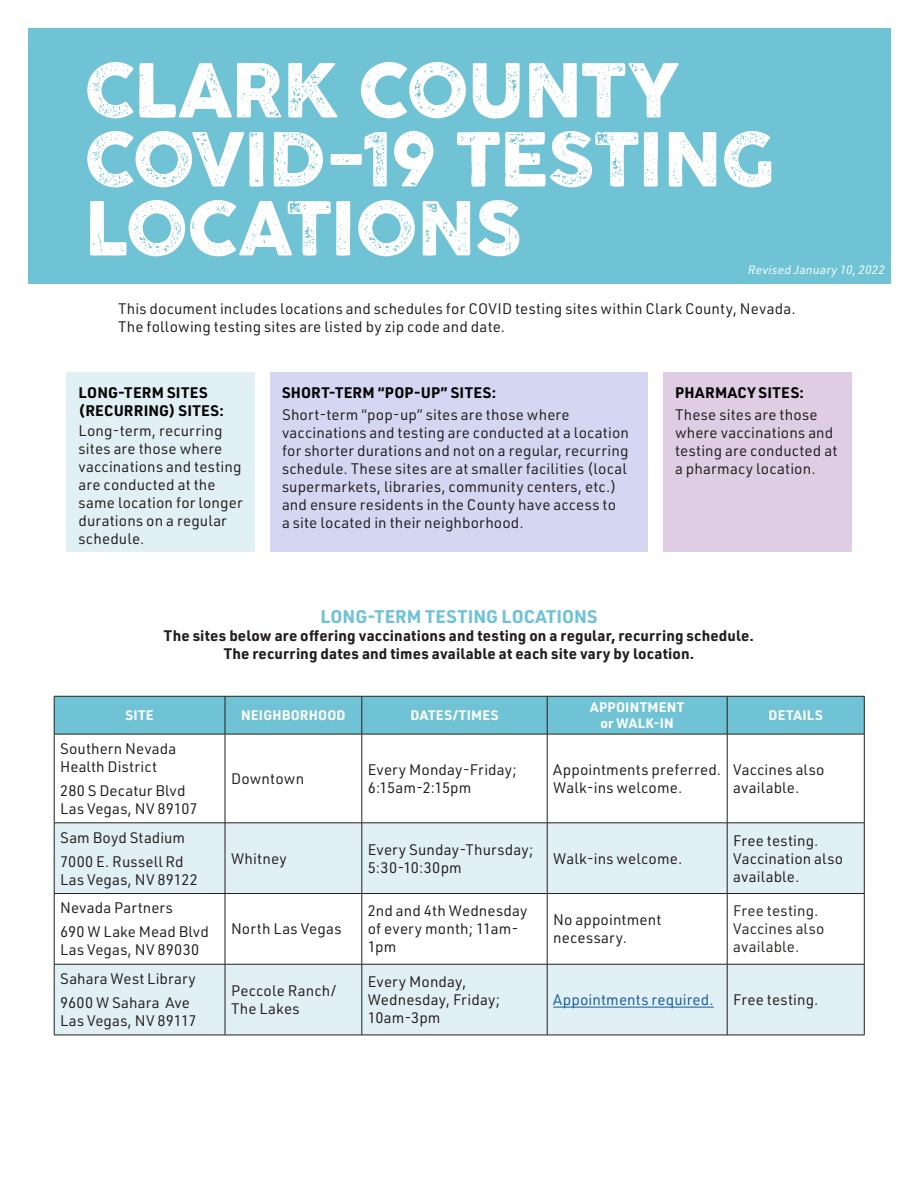
<style>
.page{position:relative;width:918px;height:1188px;background:#fff}
.page>*{position:absolute;margin:0;border:0;box-sizing:border-box;transform-origin:0 0}
.t1{font:72px "Cocogoose Pro Letterpress";letter-spacing:-.01em;color:#fff}
.t2{font:700 18px "URWDIN";letter-spacing:.015em;color:#6fc3d5}
.body{font:15px/18px "URWDIN";letter-spacing:.01em;color:#231f20}
.table_body{font:15px/18px "URWDIN";letter-spacing:.01em;color:#231f20}
.body_bold{font:700 15px "URWDIN";letter-spacing:.01em;color:#231f20}
.h2_intro{font:700 15px/18px "URWDIN";letter-spacing:.02em;color:#040503}
.t3{font:15px/18px "URWDIN";letter-spacing:.01em;color:#2e2926}
.t4{font:15px "URWDIN";letter-spacing:.01em;color:#175d9e}
.t5{font:700 13.5px/16.2px "URWDIN";letter-spacing:.015em;color:#fff;text-align:center}
.t6{font:italic 12px "URWDIN";letter-spacing:.02em;color:#fff}
</style>
<div class="page">
<div style="left:29px;top:28px;width:862px;height:256px;background:#6fc3d5"></div>
<div style="left:66px;top:372px;width:189px;height:180px;background:#e1f0f5"></div>
<div style="left:270px;top:372px;width:378px;height:180px;background:#d5d7f2"></div>
<div style="left:663px;top:372px;width:189px;height:180px;background:#dfcde3"></div>
<div style="left:55px;top:697px;width:809px;height:37px;background:#6fc3d5"></div>
<svg style="left:55px;top:735px;width:809px;height:88px"></svg>
<svg style="left:55px;top:824px;width:809px;height:211px;fill:#e1f0f5"></svg>
<hr style="left:54px;top:696px;width:171px;height:1px;background:#231f20">
<hr style="left:54px;top:696px;width:1px;height:38px;background:#231f20">
<hr style="left:225px;top:696px;width:137px;height:1px;background:#231f20">
<hr style="left:225px;top:696px;width:1px;height:38px;background:#231f20">
<hr style="left:362px;top:696px;width:185px;height:1px;background:#231f20">
<hr style="left:362px;top:696px;width:1px;height:38px;background:#231f20">
<hr style="left:547px;top:696px;width:180px;height:1px;background:#231f20">
<hr style="left:547px;top:696px;width:1px;height:38px;background:#231f20">
<hr style="left:727px;top:696px;width:137px;height:1px;background:#231f20">
<hr style="left:727px;top:696px;width:1px;height:38px;background:#231f20">
<hr style="left:864px;top:696px;width:1px;height:38px;background:#231f20">
<hr style="left:54px;top:734px;width:171px;height:1px;background:#231f20">
<hr style="left:54px;top:734px;width:1px;height:89px;background:#231f20">
<hr style="left:225px;top:734px;width:137px;height:1px;background:#231f20">
<hr style="left:225px;top:734px;width:1px;height:89px;background:#231f20">
<hr style="left:362px;top:734px;width:185px;height:1px;background:#231f20">
<hr style="left:362px;top:734px;width:1px;height:89px;background:#231f20">
<hr style="left:547px;top:734px;width:180px;height:1px;background:#231f20">
<hr style="left:547px;top:734px;width:1px;height:89px;background:#231f20">
<hr style="left:727px;top:734px;width:137px;height:1px;background:#231f20">
<hr style="left:727px;top:734px;width:1px;height:89px;background:#231f20">
<hr style="left:864px;top:734px;width:1px;height:89px;background:#231f20">
<hr style="left:54px;top:823px;width:171px;height:1px;background:#231f20">
<hr style="left:54px;top:823px;width:1px;height:70px;background:#231f20">
<hr style="left:225px;top:823px;width:137px;height:1px;background:#231f20">
<hr style="left:225px;top:823px;width:1px;height:70px;background:#231f20">
<hr style="left:362px;top:823px;width:185px;height:1px;background:#231f20">
<hr style="left:362px;top:823px;width:1px;height:70px;background:#231f20">
<hr style="left:547px;top:823px;width:180px;height:1px;background:#231f20">
<hr style="left:547px;top:823px;width:1px;height:70px;background:#231f20">
<hr style="left:727px;top:823px;width:137px;height:1px;background:#231f20">
<hr style="left:727px;top:823px;width:1px;height:70px;background:#231f20">
<hr style="left:864px;top:823px;width:1px;height:70px;background:#231f20">
<hr style="left:54px;top:893px;width:171px;height:1px;background:#231f20">
<hr style="left:54px;top:894px;width:1px;height:70px;background:#231f20">
<hr style="left:225px;top:893px;width:137px;height:1px;background:#231f20">
<hr style="left:225px;top:894px;width:1px;height:70px;background:#231f20">
<hr style="left:362px;top:893px;width:185px;height:1px;background:#231f20">
<hr style="left:362px;top:894px;width:1px;height:70px;background:#231f20">
<hr style="left:547px;top:893px;width:180px;height:1px;background:#231f20">
<hr style="left:547px;top:894px;width:1px;height:70px;background:#231f20">
<hr style="left:727px;top:893px;width:137px;height:1px;background:#231f20">
<hr style="left:727px;top:894px;width:1px;height:70px;background:#231f20">
<hr style="left:864px;top:894px;width:1px;height:70px;background:#231f20">
<hr style="left:54px;top:964px;width:171px;height:1px;background:#231f20">
<hr style="left:54px;top:964px;width:1px;height:71px;background:#231f20">
<hr style="left:225px;top:964px;width:137px;height:1px;background:#231f20">
<hr style="left:225px;top:964px;width:1px;height:71px;background:#231f20">
<hr style="left:362px;top:964px;width:185px;height:1px;background:#231f20">
<hr style="left:362px;top:964px;width:1px;height:71px;background:#231f20">
<hr style="left:547px;top:964px;width:180px;height:1px;background:#231f20">
<hr style="left:547px;top:964px;width:1px;height:71px;background:#231f20">
<hr style="left:727px;top:964px;width:137px;height:1px;background:#231f20">
<hr style="left:727px;top:964px;width:1px;height:71px;background:#231f20">
<hr style="left:864px;top:964px;width:1px;height:71px;background:#231f20">
<hr style="left:54px;top:1035px;width:171px;height:1px;background:#231f20">
<hr style="left:225px;top:1035px;width:137px;height:1px;background:#231f20">
<hr style="left:362px;top:1035px;width:185px;height:1px;background:#231f20">
<hr style="left:547px;top:1035px;width:180px;height:1px;background:#231f20">
<hr style="left:727px;top:1035px;width:137px;height:1px;background:#231f20">
<hr style="left:553px;top:1007px;width:161px;height:1px;background:#175d9e">
<h1 class="t1" style="left:85px;top:50px;width:597px">CLARK COUNTY</h1>
<h1 class="t1" style="left:85px;top:119px;width:692px">COVID-19 TESTING</h1>
<h1 class="t1" style="left:85px;top:188px;width:439px">LOCATIONS</h1>
<p class="t6" style="left:748px;top:262px;width:139px">Revised January 10, 2022</p>
<p class="body" style="left:118px;top:299px;width:679px">This document includes locations and schedules for COVID testing sites within Clark County, Nevada.<br>The following testing sites are listed by zip code and date.</p>
<h2 class="h2_intro" style="left:79px;top:383px;width:147px">LONG-TERM SITES (RECURRING) SITES:</h2>
<p class="body" style="left:79px;top:421px;width:166px">Long-term, recurring sites are those where vaccinations and testing are conducted at the same location for longer durations on a regular schedule.</p>
<h2 class="h2_intro" style="left:282px;top:383px;width:216px">SHORT-TERM “POP-UP” SITES:</h2>
<p class="body" style="left:282px;top:405px;width:349px">Short-term “pop-up” sites are those where vaccinations and testing are conducted at a location for shorter durations and not on a regular, recurring schedule. These sites are at smaller facilities (local supermarkets, libraries, community centers, etc.) and ensure residents in the County have access to<br>a site located in their neighborhood.</p>
<h2 class="h2_intro" style="left:675px;top:383px;width:131px">PHARMACY SITES:</h2>
<p class="body" style="left:675px;top:405px;width:164px">These sites are those where vaccinations and testing are conducted at a pharmacy location.</p>
<h2 class="t2" style="left:320px;top:604px;width:279px">LONG-TERM TESTING LOCATIONS</h2>
<h2 class="body_bold" style="left:164px;top:625px;width:592px">The sites below are offering vaccinations and testing on a regular, recurring schedule.</h2>
<p class="body_bold" style="left:224px;top:643px;width:472px">The recurring dates and times available at each site vary by location.</p>
<p class="t5" style="left:125px;top:707px;width:30px">SITE</p>
<p class="t5" style="left:241px;top:707px;width:106px">NEIGHBORHOOD</p>
<p class="t5" style="left:410px;top:707px;width:90px">DATES/TIMES</p>
<p class="t5" style="left:590px;top:698px;width:96px">APPOINTMENT or WALK-IN</p>
<p class="t5" style="left:769px;top:707px;width:56px">DETAILS</p>
<p class="table_body" style="left:60px;top:739px;width:118px">Southern Nevada<br>Health District</p>
<p class="table_body" style="left:60px;top:781px;width:139px">280 S Decatur Blvd<br>Las Vegas, NV 89107</p>
<p class="body" style="left:231px;top:769px;width:75px">Downtown</p>
<p class="body" style="left:368px;top:760px;width:151px">Every Monday-Friday;<br>6:15am-2:15pm</p>
<p class="body" style="left:553px;top:760px;width:169px">Appointments preferred.<br>Walk-ins welcome.</p>
<p class="body" style="left:733px;top:760px;width:93px">Vaccines also available.</p>
<p class="table_body" style="left:60px;top:828px;width:126px">Sam Boyd Stadium</p>
<p class="table_body" style="left:60px;top:852px;width:139px">7000 E. Russell Rd<br>Las Vegas, NV 89122</p>
<p class="body" style="left:231px;top:849px;width:57px">Whitney</p>
<p class="table_body" style="left:60px;top:898px;width:114px">Nevada Partners</p>
<p class="table_body" style="left:60px;top:922px;width:150px">690 W Lake Mead Blvd<br>Las Vegas, NV 89030</p>
<p class="body" style="left:231px;top:919px;width:112px">North Las Vegas</p>
<p class="body" style="left:368px;top:840px;width:167px">Every Sunday-Thursday;</p>
<p class="body" style="left:368px;top:858px;width:96px">5:30-10:30pm</p>
<p class="body" style="left:553px;top:849px;width:131px">Walk-ins welcome.</p>
<p class="body" style="left:733px;top:831px;width:112px">Free testing.<br>Vaccination also available.</p>
<p class="body" style="left:368px;top:901px;width:161px">2nd and 4th Wednesday of every month; 11am-<br>1pm</p>
<p class="body" style="left:553px;top:910px;width:110px">No appointment necessary.</p>
<p class="t3" style="left:733px;top:901px;width:93px">Free testing.<br>Vaccines also available.</p>
<p class="table_body" style="left:60px;top:969px;width:137px">Sahara West Library</p>
<p class="table_body" style="left:60px;top:993px;width:138px">9600 W Sahara Ave<br>Las Vegas, NV 89117</p>
<p class="body" style="left:231px;top:981px;width:107px">Peccole Ranch/<br>The Lakes</p>
<p class="body" style="left:368px;top:972px;width:134px">Every Monday,<br>Wednesday, Friday;</p>
<p class="body" style="left:368px;top:1008px;width:74px">10am-3pm</p>
<p class="t4" style="left:553px;top:990px;width:162px">Appointments required.</p>
<p class="body" style="left:733px;top:990px;width:87px">Free testing.</p>
</div>
